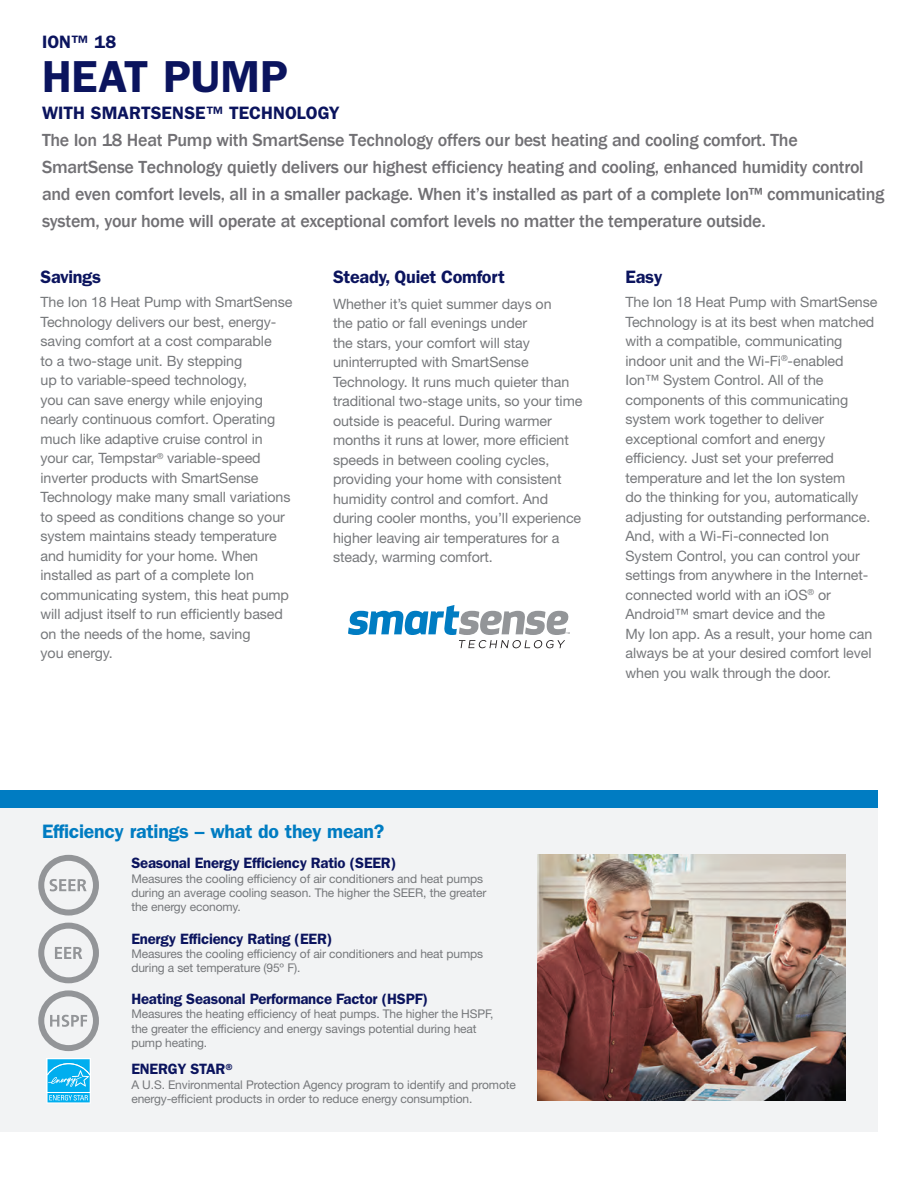
<style>
.page{position:relative;width:918px;height:1188px;background:#fff}
.page>*{position:absolute;margin:0;border:0;box-sizing:border-box;transform-origin:0 0}
.T-model_type{font:600 45px "ITC Franklin Gothic Std";color:#0b145e}
.T-Blk_Model_header{font:600 19.5px "ITC Franklin Gothic Std";letter-spacing:-.015em;color:#007cc2}
.T-p3_gray_paragraph{font:500 18px/27px "Franklin Gothic";letter-spacing:-.015em;color:#717074}
.T-model_intro-out{font:600 18px "ITC Franklin Gothic Std";color:#0b145e}
.T-body_copy{font:600 18px "ITC Franklin Gothic Std";letter-spacing:-.015em;color:#0b145e}
.T-purple_headline{font:600 18px "ITC Franklin Gothic Std";letter-spacing:-.015em;color:#0b145e}
.T-Definition{font:600 15px "ITC Franklin Gothic Std";letter-spacing:-.015em;color:#0b145e}
.T-body_copy-2{font:14.25px/19.5px "Helvetica Neue LT Std";letter-spacing:-.005em;color:#76787b}
.T-Definition-2{font:12px/14.2px "Helvetica Neue LT Std";letter-spacing:-.01em;color:#76787b}
</style>
<div class="page">
<div style="left:0;top:799px;width:878px;height:333px;background:#f2f3f4"></div>
<div style="left:0;top:790px;width:878px;height:17px;background:#007cc2"></div>
<svg style="left:50px;top:879px;width:37px;height:12px"></svg>
<div style="left:38px;top:855px;width:61px;height:61px;border:6px solid #939598;border-radius:50%"></div>
<svg style="left:55px;top:947px;width:27px;height:12px"></svg>
<div style="left:38px;top:923px;width:61px;height:60px;border:6px solid #939598;border-radius:50%"></div>
<div style="left:38px;top:990px;width:61px;height:61px;border:6px solid #939598;border-radius:50%"></div>
<svg style="left:50px;top:1015px;width:37px;height:12px"></svg>
<div style="left:47px;top:1058px;width:44px;height:35px;background:#fff"></div>
<svg style="left:47px;top:1059px;width:43px;height:44px;background:#33bef1"></svg>
<svg style="left:348px;top:605px;width:222px;height:43px"></svg>
<img style="left:537px;top:854px;width:308px;height:246px">
<p class="T-model_intro-out" style="left:42px;top:31px;width:76px">ION™ 18</p>
<p class="T-model_type" style="left:42px;top:50px;width:247px">HEAT PUMP</p>
<p class="T-model_intro-out" style="left:42px;top:102px;width:299px">WITH SMARTSENSE™ TECHNOLOGY</p>
<p class="T-p3_gray_paragraph" style="left:42px;top:126px;width:844px">The Ion 18 Heat Pump with SmartSense Technology offers our best heating and cooling comfort. The SmartSense Technology quietly delivers our highest efficiency heating and cooling, enhanced humidity control and even comfort levels, all in a smaller package. When it’s installed as part of a complete Ion™ communicating system, your home will operate at exceptional comfort levels no matter the temperature outside.</p>
<p class="T-purple_headline" style="left:40px;top:266px;width:62px">Savings</p>
<p class="T-body_copy-2" style="left:40px;top:292px;width:253px">The Ion 18 Heat Pump with SmartSense Technology delivers our best, energy&shy;saving comfort at a cost comparable<br>to a two-stage unit. By stepping<br>up to variable-speed technology,<br>you can save energy while enjoying nearly continuous comfort. Operating much like adaptive cruise control in your car, Tempstar<sup>®</sup> variable-speed inverter products with SmartSense Technology make many small variations to speed as conditions change so your system maintains steady temperature and humidity for your home. When installed as part of a complete Ion communicating system, this heat pump will adjust itself to run efficiently based on the needs of the home, saving<br>you energy.</p>
<p class="T-body_copy" style="left:333px;top:266px;width:173px">Steady, Quiet Comfort</p>
<p class="T-body_copy-2" style="left:333px;top:294px;width:251px">Whether it’s quiet summer days on<br>the patio or fall evenings under<br>the stars, your comfort will stay uninterrupted with SmartSense Technology. It runs much quieter than traditional two-stage units, so your time outside is peaceful. During warmer months it runs at lower, more efficient speeds in between cooling cycles, providing your home with consistent humidity control and comfort. And during cooler months, you’ll experience higher leaving air temperatures for a steady, warming comfort.</p>
<p class="T-purple_headline" style="left:626px;top:266px;width:38px">Easy</p>
<p class="T-body_copy-2" style="left:626px;top:292px;width:253px">The Ion 18 Heat Pump with SmartSense Technology is at its best when matched with a compatible, communicating indoor unit and the Wi-Fi<sup>®</sup>-enabled Ion™ System Control. All of the components of this communicating system work together to deliver exceptional comfort and energy efficiency. Just set your preferred temperature and let the Ion system<br>do the thinking for you, automatically adjusting for outstanding performance.<br>And, with a Wi-Fi-connected Ion System Control, you can control your settings from anywhere in the Internet&shy;connected world with an iOS<sup>®</sup> or Android™ smart device and the<br>My Ion app. As a result, your home can always be at your desired comfort level when you walk through the door.</p>
<p class="T-Blk_Model_header" style="left:42px;top:820px;width:344px">Efficiency ratings – what do they mean?</p>
<p class="T-Definition" style="left:131px;top:854px;width:266px">Seasonal Energy Efficiency Ratio (SEER)</p>
<p class="T-Definition-2" style="left:131px;top:871px;width:357px">Measures the cooling efficiency of air conditioners and heat pumps during an average cooling season. The higher the SEER, the greater the energy economy.</p>
<p class="T-Definition" style="left:131px;top:930px;width:202px">Energy Efficiency Rating (EER)</p>
<p class="T-Definition-2" style="left:131px;top:946px;width:353px">Measures the cooling efficiency of air conditioners and heat pumps during a set temperature (95º F).</p>
<p class="T-Definition" style="left:131px;top:990px;width:298px">Heating Seasonal Performance Factor (HSPF)</p>
<p class="T-Definition-2" style="left:131px;top:1007px;width:363px">Measures the heating efficiency of heat pumps. The higher the HSPF, the greater the efficiency and energy savings potential during heat pump heating.</p>
<p class="T-Definition" style="left:131px;top:1060px;width:106px">ENERGY STAR®</p>
<p class="T-Definition-2" style="left:131px;top:1077px;width:386px">A U.S. Environmental Protection Agency program to identify and promote energy-efficient products in order to reduce energy consumption.</p>
</div>
